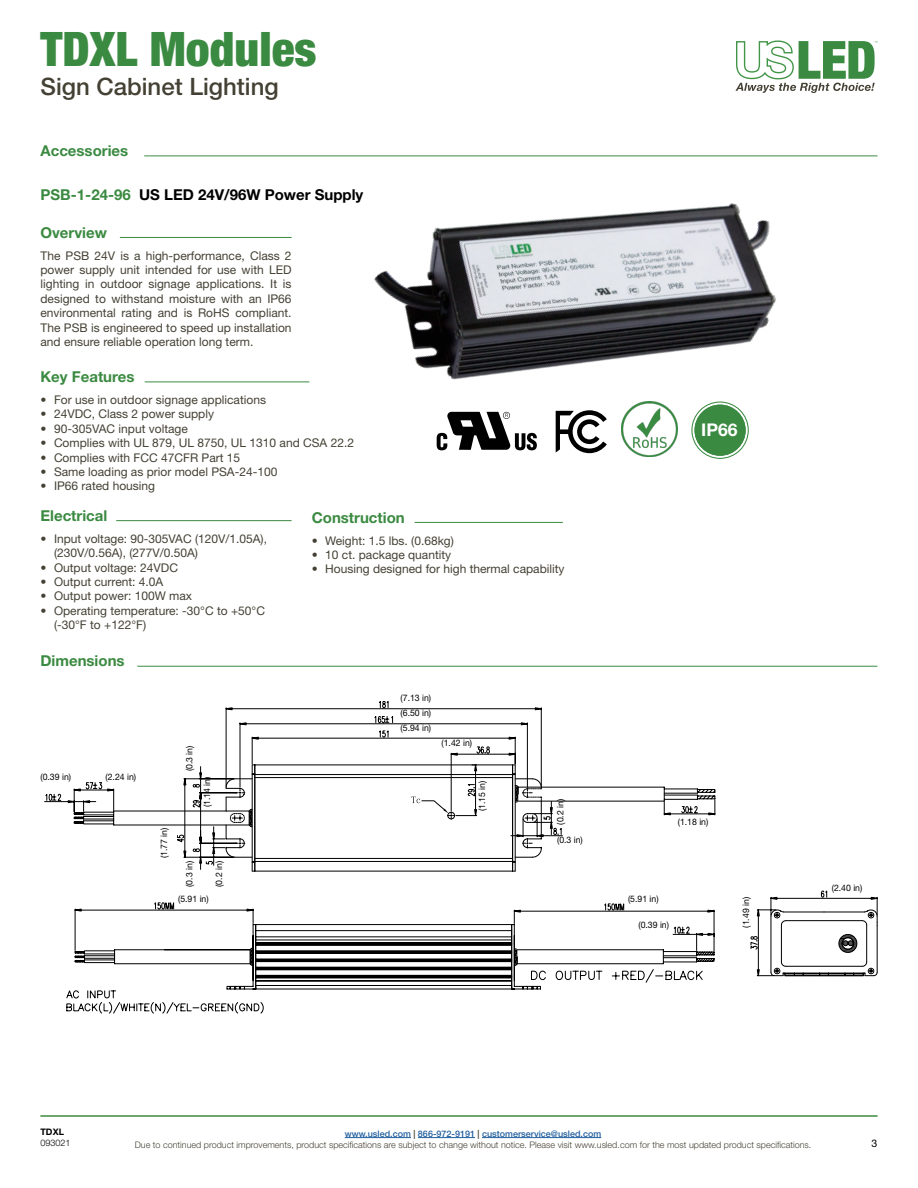
<style>
.page{position:relative;width:918px;height:1188px;background:#fff}
.page>*{position:absolute;margin:0;border:0;box-sizing:border-box;transform-origin:0 0}
.t1{font:900 condensed 47.7px "Helvetica Neue LT Std";color:#3b8a41}
.t2{font:500 24px "Helvetica Neue LT Std";color:#444134}
.t3{font:700 17.55px "Helvetica Neue LT Std";color:#fff}
.t4{font:700 15px "Helvetica Neue LT Std";color:#3b8a41}
.t5{font:700 15px "Helvetica Neue LT Std";color:#000}
.t6{font:12px/14.4px "Helvetica Neue LT Std";color:#444134}
.t7{font:10.5px "Helvetica Neue LT Std";color:#000}
.t8{font:300 9px/10.8px "Helvetica Neue LT Std";color:#444134;text-align:center}
.t9{font:9px/15px "Helvetica Neue LT Std";color:#000;text-align:justify}
.t10{font:300 9px "Helvetica Neue LT Std";color:#000}
.t11{font:700 9px "Helvetica Neue LT Std";color:#000}
.s1{color:#3b8a41}
.s2{font-weight:500;color:#215e9e}
.s3{font-weight:500}
</style>
<div class="page">
<svg style="left:736px;top:40px;width:142px;height:51px"></svg>
<hr style="left:40px;top:1116px;width:838px;height:1px;background:#3b8a41">
<hr style="left:345px;top:1137px;width:66px;height:1px;background:#215e9e">
<hr style="left:418px;top:1137px;width:57px;height:1px;background:#215e9e">
<hr style="left:482px;top:1137px;width:119px;height:1px;background:#215e9e">
<hr style="left:144px;top:156px;width:734px;height:1px;background:#3b8a41">
<img style="left:317px;top:74px;width:540px;height:385px">
<hr style="left:145px;top:382px;width:164px;height:1px;background:#3b8a41">
<hr style="left:120px;top:237px;width:172px;height:1px;background:#3b8a41">
<img style="left:621px;top:401px;width:56px;height:56px">
<div style="left:695px;top:405px;width:51px;height:51px;background:#3b8a41;border-radius:50%"></div>
<div style="left:691px;top:402px;width:58px;height:57px;border:1px solid #3b8a41;border-radius:50%"></div>
<div style="left:695px;top:405px;width:51px;height:51px;border:3px solid #3b8a41;border-radius:50%"></div>
<svg style="left:437px;top:412px;width:100px;height:38px"></svg>
<svg style="left:556px;top:410px;width:51px;height:43px"></svg>
<hr style="left:415px;top:522px;width:148px;height:1px;background:#3b8a41">
<hr style="left:137px;top:666px;width:740px;height:1px;background:#3b8a41">
<hr style="left:116px;top:520px;width:176px;height:1px;background:#3b8a41">
<svg style="left:604px;top:890px;width:274px;height:19px"></svg>
<svg style="left:44px;top:701px;width:498px;height:208px"></svg>
<svg style="left:66px;top:909px;width:812px;height:105px"></svg>
<svg style="left:225px;top:764px;width:491px;height:108px"></svg>
<h1 class="t1" style="left:40px;top:20px;width:278px">TDXL Modules</h1>
<h2 class="t2" style="left:40px;top:72px;width:240px">Sign Cabinet Lighting</h2>
<p class="t4" style="left:40px;top:141px;width:89px">Accessories</p>
<p class="t5" style="left:40px;top:186px;width:324px"><span class="s1">PSB-1-24-96</span> US LED 24V/96W Power Supply</p>
<p class="t4" style="left:40px;top:223px;width:68px">Overview</p>
<p class="t6" style="left:40px;top:248px;width:253px;text-align:justify">The PSB 24V is a high-performance, Class 2 power supply unit intended for use with LED lighting in outdoor signage applications. It is designed to withstand moisture with an IP66 environmental rating and is RoHS compliant.<br>The PSB is engineered to speed up installation and ensure reliable operation long term.</p>
<p class="t4" style="left:40px;top:368px;width:95px">Key Features</p>
<p class="t6" style="left:40px;top:392px;width:227px">• For use in outdoor signage applications</p>
<p class="t6" style="left:40px;top:407px;width:175px">• 24VDC, Class 2 power supply</p>
<p class="t6" style="left:40px;top:421px;width:149px">• 90-305VAC input voltage</p>
<p class="t6" style="left:40px;top:436px;width:315px">• Complies with UL 879, UL 8750, UL 1310 and CSA 22.2</p>
<p class="t6" style="left:40px;top:450px;width:201px">• Complies with FCC 47CFR Part 15</p>
<p class="t6" style="left:40px;top:464px;width:238px">• Same loading as prior model PSA-24-100</p>
<p class="t6" style="left:40px;top:479px;width:116px">• IP66 rated housing</p>
<p class="t4" style="left:40px;top:506px;width:68px">Electrical</p>
<p class="t6" style="left:54px;top:531px;width:215px;text-indent:-14px">• Input voltage: 90-305VAC (120V/1.05A), (230V/0.56A), (277V/0.50A)</p>
<p class="t6" style="left:40px;top:560px;width:139px">• Output voltage: 24VDC</p>
<p class="t6" style="left:40px;top:574px;width:124px">• Output current: 4.0A</p>
<p class="t6" style="left:40px;top:589px;width:153px">• Output power: 100W max</p>
<p class="t6" style="left:54px;top:603px;width:213px;text-indent:-14px">• Operating temperature: -30°C to +50°C (-30°F to +122°F)</p>
<p class="t4" style="left:40px;top:652px;width:86px">Dimensions</p>
<p class="t4" style="left:312px;top:508px;width:95px">Construction</p>
<p class="t6" style="left:312px;top:533px;width:144px">• Weight: 1.5 lbs. (0.68kg)</p>
<p class="t6" style="left:312px;top:547px;width:141px">• 10 ct. package quantity</p>
<p class="t6" style="left:312px;top:562px;width:254px">• Housing designed for high thermal capability</p>
<h3 class="t3" style="left:701px;top:419px;width:38px">IP66</h3>
<p class="t9" style="left:40px;top:769px;width:32px">(0.39 in)</p>
<p class="t9" style="left:106px;top:769px;width:32px">(2.24 in)</p>
<p class="t9" style="left:156px;top:858px;width:32px;rotate:-90deg">(1.77 in)</p>
<p class="t9" style="left:182px;top:771px;width:27px;rotate:-90deg">(0.3 in)</p>
<p class="t9" style="left:199px;top:807px;width:32px;rotate:-90deg">(1.14 in)</p>
<p class="t9" style="left:182px;top:887px;width:27px;rotate:-90deg">(0.3 in)</p>
<p class="t9" style="left:211px;top:887px;width:27px;rotate:-90deg">(0.2 in)</p>
<p class="t9" style="left:401px;top:690px;width:32px">(7.13 in) (6.50 in) (5.94 in)</p>
<p class="t9" style="left:442px;top:735px;width:32px">(1.42 in)</p>
<p class="t9" style="left:474px;top:811px;width:32px;rotate:-90deg">(1.15 in)</p>
<p class="t9" style="left:553px;top:825px;width:27px;rotate:-90deg">(0.2 in)</p>
<p class="t9" style="left:557px;top:832px;width:27px">(0.3 in)</p>
<p class="t9" style="left:178px;top:891px;width:32px">(5.91 in)</p>
<p class="t9" style="left:628px;top:891px;width:32px">(5.91 in)</p>
<p class="t9" style="left:638px;top:917px;width:32px">(0.39 in)</p>
<p class="t9" style="left:678px;top:814px;width:32px">(1.18 in)</p>
<p class="t9" style="left:738px;top:928px;width:32px;rotate:-90deg">(1.49 in)</p>
<p class="t9" style="left:832px;top:880px;width:32px">(2.40 in)</p>
<p class="t11" style="left:40px;top:1126px;width:25px">TDXL</p>
<p class="t10" style="left:40px;top:1137px;width:32px">093021</p>
<p class="t8" style="left:135px;top:1128px;width:678px"><span class="s2">www.usled.com</span> <span class="s3">|</span> <span class="s2">866-972-9191</span> <span class="s3">|</span> <span class="s2">customerservice@usled.com<br></span>Due to continued product improvements, product specifications are subject to change without notice. Please visit www.usled.com for the most updated product specifications.</p>
<p class="t7" style="left:872px;top:1137px;width:7px">3</p>
</div>
